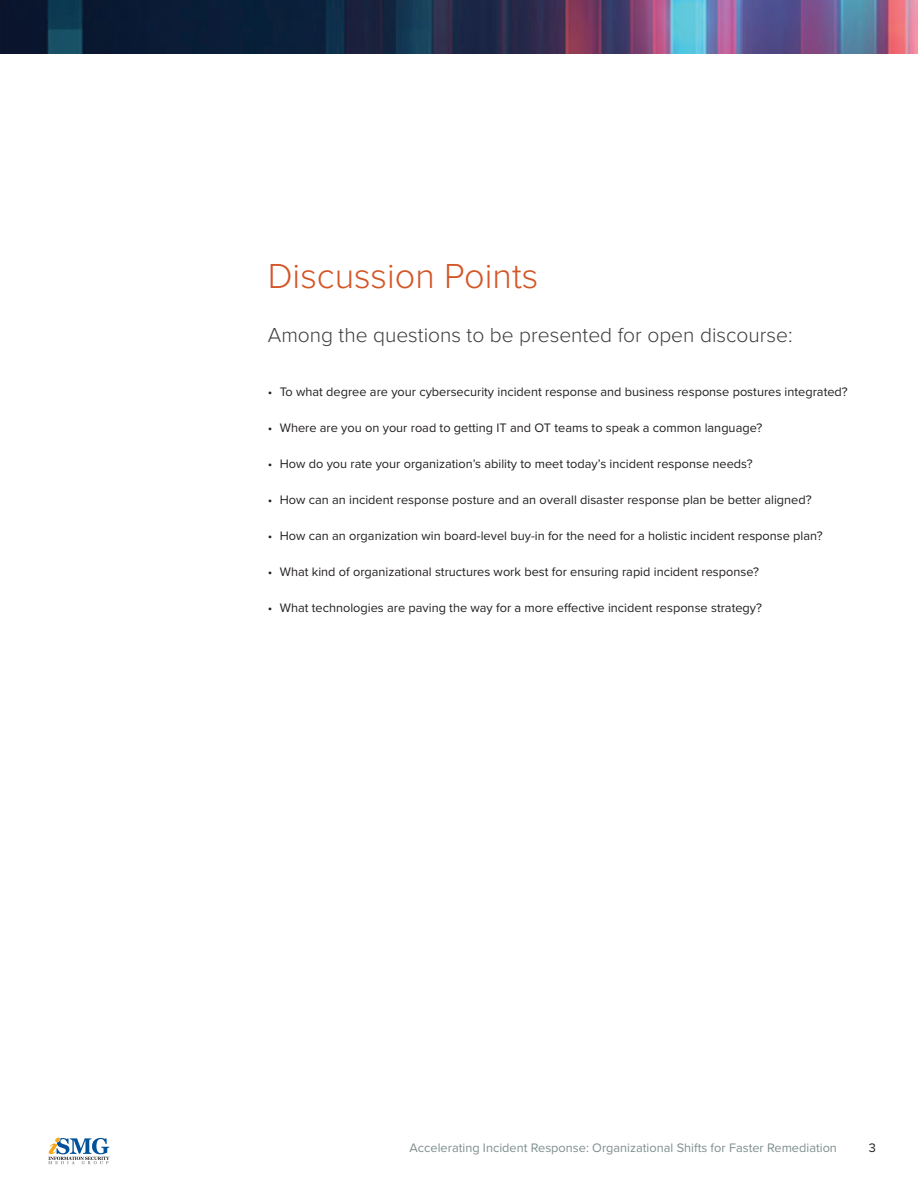
<style>
.page{position:relative;width:918px;height:1188px;background:#fff}
.page>*{position:absolute;margin:0;border:0;box-sizing:border-box;transform-origin:0 0}
.t1{font:300 36px "Proxima Nova";color:#d35627}
.t2{font:300 21px "Proxima Nova";color:#3e3e3f}
.t3{font:12.75px "Proxima Nova";color:#231f20}
.t4{font:12.75px "Proxima Nova";color:#7f8d8e}
</style>
<div class="page">
<img style="left:0;top:0;width:918px;height:54px">
<svg style="left:48px;top:1138px;width:62px;height:26px"></svg>
<h1 class="t1" style="left:268px;top:249px;width:272px">Discussion Points</h1>
<h2 class="t2" style="left:268px;top:319px;width:526px">Among the questions to be presented for open discourse:</h2>
<p class="t3" style="left:268px;top:382px;width:582px">• To what degree are your cybersecurity incident response and business response postures integrated?</p>
<p class="t3" style="left:268px;top:418px;width:496px">• Where are you on your road to getting IT and OT teams to speak a common language?</p>
<p class="t3" style="left:268px;top:454px;width:486px">• How do you rate your organization’s ability to meet today’s incident response needs?</p>
<p class="t3" style="left:268px;top:490px;width:545px">• How can an incident response posture and an overall disaster response plan be better aligned?</p>
<p class="t3" style="left:268px;top:526px;width:556px">• How can an organization win board-level buy-in for the need for a holistic incident response plan?</p>
<p class="t3" style="left:268px;top:562px;width:493px">• What kind of organizational structures work best for ensuring rapid incident response?</p>
<p class="t3" style="left:268px;top:598px;width:496px">• What technologies are paving the way for a more effective incident response strategy?</p>
<p class="t4" style="left:410px;top:1138px;width:429px">Accelerating Incident Response: Organizational Shifts for Faster Remediation</p>
<p class="t3" style="left:869px;top:1138px;width:9px">3</p>
</div>
